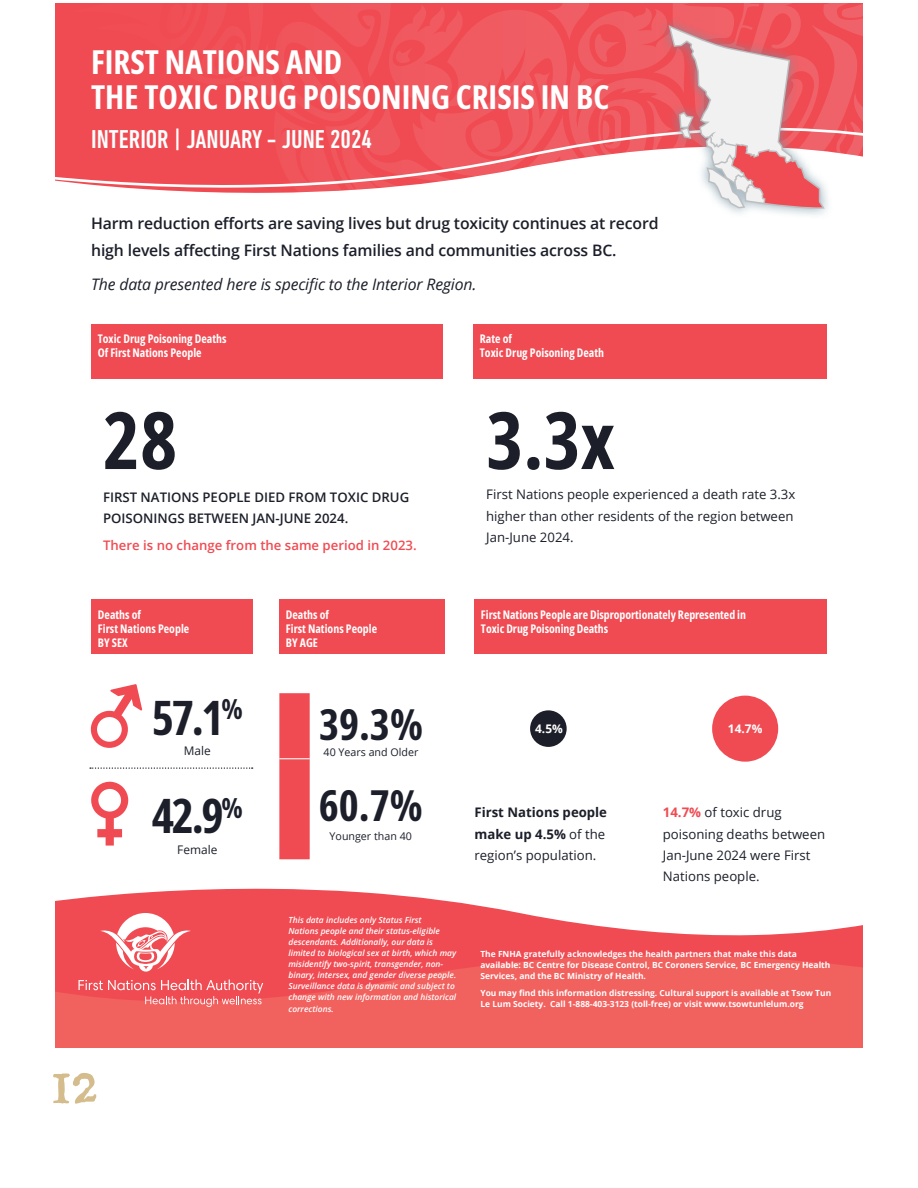
<style>
.page{position:relative;width:918px;height:1188px;background:#fff}
.page>*{position:absolute;margin:0;border:0;box-sizing:border-box;transform-origin:0 0}
.t1{font:700 condensed 79.05px "Open Sans";color:#1c1f2a}
.t2{font:63px "Ugly Qua";color:#d5bc8d}
.t3{font:700 condensed 47.4px "Open Sans";color:#1c1f2a}
.t4{font:700 condensed 42.75px "Open Sans";color:#1c1f2a}
.t5{font:700 condensed 33px/35px "Open Sans";color:#fff}
.t6{font:500 condensed 26.4px "DIN Next LT Pro";color:#fff}
.t7{font:600 15.75px/27.8px "Open Sans";letter-spacing:-.01em;color:#1c1f2a}
.t8{font:italic 15.75px "Open Sans";letter-spacing:-.01em;color:#1c1f2a}
.t9{font:13.2px/21.1px "Open Sans";color:#1c1f2a}
.t10{font:600 13.2px/21.1px "Open Sans";color:#1c1f2a}
.t11{font:700 13.2px/21.1px "Open Sans";color:#1c1f2a}
.t12{font:600 13.2px "Open Sans";color:#f04b52}
.t13{font:700 condensed 11.85px/14.2px "Open Sans";color:#fff}
.t14{font:11.85px "Open Sans";color:#1c1f2a}
.t15{font:700 11.85px "Open Sans";color:#fff}
.t16{font:10.65px "Open Sans";color:#1c1f2a}
.t17{font:700 8.4px/11.1px "Open Sans";color:#fff}
.t18{font:italic 600 8.4px/11.1px "Open Sans";color:#fff}
.s1{font-weight:400}
.s2{font-weight:700;color:#f04b52}
</style>
<div class="page">
<svg style="left:56px;top:889px;width:806px;height:66px;fill:#f04b52"></svg>
<svg style="left:56px;top:955px;width:806px;height:92px;background:#f05d5b"></svg>
<svg style="left:72px;top:3px;width:790px;height:190px;background:#f0555c"></svg>
<svg style="left:56px;top:127px;width:806px;height:62px"></svg>
<div style="left:530px;top:710px;width:37px;height:37px;background:#1c1f2a;border-radius:50%"></div>
<div style="left:712px;top:696px;width:66px;height:66px;background:#f04b52;border-radius:50%"></div>
<svg style="left:100px;top:913px;width:91px;height:59px"></svg>
<svg style="left:79px;top:980px;width:184px;height:27px;background:#f26c6f"></svg>
<div style="left:279px;top:693px;width:31px;height:65px;background:#f04b52"></div>
<div style="left:279px;top:758px;width:31px;height:101px;background:#f04b52"></div>
<hr style="left:279px;top:758px;width:31px;height:1px;background:#fff">
<svg style="left:90px;top:684px;width:52px;height:64px"></svg>
<div style="left:92px;top:599px;width:161px;height:55px;background:#f04b52"></div>
<div style="left:279px;top:599px;width:165px;height:55px;background:#f04b52"></div>
<svg style="left:90px;top:767px;width:163px;height:2px"></svg>
<div style="left:91px;top:324px;width:351px;height:54px;background:#f04b52"></div>
<div style="left:474px;top:599px;width:353px;height:55px;background:#f04b52"></div>
<div style="left:473px;top:324px;width:354px;height:54px;background:#f04b52"></div>
<svg style="left:91px;top:781px;width:37px;height:65px"></svg>
<div style="left:659px;top:15px;width:175px;height:205px;background:#7594a3;opacity:.8"></div>
<svg style="left:669px;top:25px;width:156px;height:184px"></svg>
<p class="t5" style="left:91px;top:44px;width:520px">FIRST NATIONS AND<br>THE TOXIC DRUG POISONING CRISIS IN BC</p>
<p class="t6" style="left:91px;top:125px;width:282px">INTERIOR | JANUARY - JUNE 2024</p>
<p class="t7" style="left:91px;top:209px;width:569px">Harm reduction efforts are saving lives but drug toxicity continues at record high levels affecting First Nations families and communities across BC.</p>
<p class="t8" style="left:91px;top:273px;width:387px">The data presented here is specific to the Interior Region.</p>
<p class="t13" style="left:98px;top:331px;width:130px">Toxic Drug Poisoning Deaths<br>Of First Nations People</p>
<p class="t1" style="left:103px;top:383px;width:76px">28</p>
<p class="t10" style="left:103px;top:486px;width:308px">FIRST NATIONS PEOPLE DIED FROM TOXIC DRUG<br>POISONINGS BETWEEN JAN-JUNE 2024.</p>
<p class="t12" style="left:103px;top:536px;width:315px">There is no change from the same period in 2023.</p>
<p class="t13" style="left:480px;top:331px;width:126px">Rate of<br>Toxic Drug Poisoning Death</p>
<p class="t1" style="left:486px;top:383px;width:130px">3.3x</p>
<p class="t9" style="left:486px;top:484px;width:311px">First Nations people experienced a death rate 3.3x higher than other residents of the region between<br>Jan-June 2024.</p>
<p class="t13" style="left:98px;top:607px;width:93px">Deaths of<br>First Nations People<br>BY SEX</p>
<p class="t13" style="left:286px;top:607px;width:93px">Deaths of<br>First Nations People<br>BY AGE</p>
<p class="t13" style="left:481px;top:607px;width:267px">First Nations People are Disproportionately Represented in<br>Toxic Drug Poisoning Deaths</p>
<p class="t3" style="left:152px;top:683px;width:92px">57.1<sup>%</sup></p>
<p class="t14" style="left:184px;top:743px;width:28px">Male</p>
<p class="t3" style="left:152px;top:782px;width:92px">42.9<sup>%</sup></p>
<p class="t14" style="left:177px;top:841px;width:42px">Female</p>
<p class="t4" style="left:319px;top:693px;width:105px">39.3%</p>
<p class="t16" style="left:324px;top:744px;width:96px">40 Years and Older</p>
<p class="t4" style="left:319px;top:775px;width:105px">60.7%</p>
<p class="t16" style="left:330px;top:829px;width:84px">Younger than 40</p>
<p class="t18" style="left:288px;top:914px;width:169px">This data includes only Status First<br>Nations people and their status-eligible descendants. Additionally, our data is limited to biological sex at birth, which may misidentify two-spirit, transgender, non&shy;binary, intersex, and gender diverse people.<br>Surveillance data is dynamic and subject to change with new information and historical corrections.</p>
<p class="t15" style="left:535px;top:720px;width:29px">4.5%</p>
<p class="t15" style="left:728px;top:720px;width:36px">14.7%</p>
<p class="t11" style="left:474px;top:802px;width:134px">First Nations people make up 4.5% <span class="s1">of the region’s population.</span></p>
<p class="t9" style="left:663px;top:802px;width:164px"><span class="s2">14.7%</span> of toxic drug poisoning deaths between<br>Jan-June 2024 were First<br>Nations people.</p>
<p class="t17" style="left:480px;top:948px;width:352px">The FNHA gratefully acknowledges the health partners that make this data available: BC Centre for Disease Control, BC Coroners Service, BC Emergency Health<br>Services, and the BC Ministry of Health.</p>
<p class="t17" style="left:480px;top:987px;width:352px">You may find this information distressing. Cultural support is available at Tsow Tun<br>Le Lum Society. Call 1-888-403-3123 (toll-free) or visit www.tsowtunlelum.org</p>
<h2 class="t2" style="left:51px;top:1030px;width:49px">12</h2>
</div>
